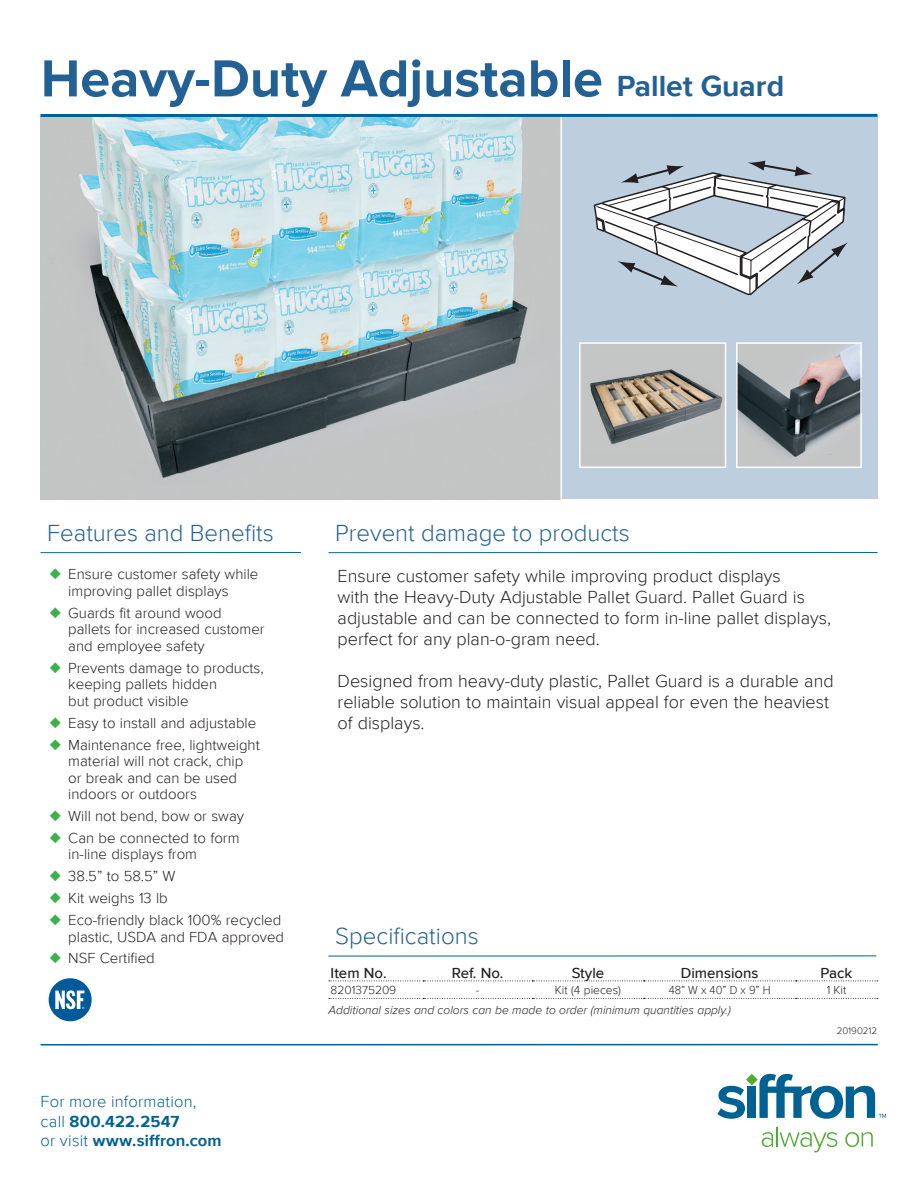
<style>
.page{position:relative;width:918px;height:1188px;background:#fff}
.page>*{position:absolute;margin:0;border:0;box-sizing:border-box;transform-origin:0 0}
.t1{font:700 54px "Proxima Nova";color:#236194}
.t2{font:300 24px "Proxima Nova";color:#236194}
.t3{font:300 18px/21px "Proxima Nova";color:#231f20}
.t4{font:300 16.5px/19.8px "Proxima Nova";letter-spacing:.01em;color:#006193}
.t5{font:700 16.5px "Proxima Nova";letter-spacing:.01em;color:#006193}
.t6{font:300 15px/16.5px "Proxima Nova";color:#231f20}
.t7{font:500 15px "Proxima Nova";color:#231f20}
.t8{font:italic 300 12px "Proxima Nova";color:#231f20}
.t9{font:300 12px "Proxima Nova";color:#231f20}
.t10{font:300 12px "Proxima Nova";color:#231f20;scale:.93 1}
.t11{font:300 9.75px "Proxima Nova";color:#231f20}
.s1{font-size:30px}
.s2{color:#3eb049}
.s3{font-weight:700}
.s4{font-weight:300}
</style>
<div class="page">
<div style="left:561px;top:117px;width:317px;height:382px;background:#bdcfdf"></div>
<img style="left:40px;top:117px;width:521px;height:382px">
<hr style="left:41px;top:552px;width:260px;height:1px;background:#006193">
<hr style="left:329px;top:552px;width:548px;height:1px;background:#006193">
<hr style="left:329px;top:956px;width:547px;height:1px;background:#006193">
<hr style="left:40px;top:1044px;width:838px;height:1px;background:#006193">
<svg style="left:762px;top:1127px;width:75px;height:25px"></svg>
<svg style="left:845px;top:1132px;width:28px;height:15px"></svg>
<svg style="left:717px;top:1074px;width:169px;height:45px"></svg>
<hr style="left:561px;top:117px;width:1px;height:387px;background:#fff">
<hr style="left:41px;top:114px;width:837px;height:3px;background:#006193">
<svg style="left:329px;top:981px;width:549px;height:1px"></svg>
<svg style="left:329px;top:998px;width:549px;height:1px"></svg>
<img style="left:582px;top:345px;width:141px;height:120px">
<div style="left:579px;top:342px;width:147px;height:126px;border:2px solid #fff"></div>
<img style="left:739px;top:345px;width:120px;height:120px">
<div style="left:736px;top:342px;width:126px;height:126px;border:2px solid #fff"></div>
<svg style="left:594px;top:161px;width:254px;height:134px"></svg>
<div style="left:49px;top:978px;width:43px;height:43px;background:#00599b;border-radius:50%"></div>
<svg style="left:55px;top:990px;width:29px;height:19px"></svg>
<p class="t1" style="left:41px;top:47px;width:745px">Heavy-Duty Adjustable <span class="s1">Pallet Guard</span></p>
<p class="t2" style="left:47px;top:519px;width:228px">Features and Benefits</p>
<p class="t2" style="left:335px;top:519px;width:296px">Prevent damage to products</p>
<p class="t6" style="left:68px;top:567px;width:192px;text-indent:-19px"><span class="s2">◆</span> Ensure customer safety while improving pallet displays</p>
<p class="t6" style="left:68px;top:605px;width:198px;text-indent:-19px"><span class="s2">◆</span> Guards fit around wood pallets for increased customer and employee safety</p>
<p class="t6" style="left:68px;top:660px;width:197px;text-indent:-19px"><span class="s2">◆</span> Prevents damage to products, keeping pallets hidden<br>but product visible</p>
<p class="t6" style="left:49px;top:715px;width:208px"><span class="s2">◆</span> Easy to install and adjustable</p>
<p class="t6" style="left:68px;top:737px;width:193px;text-indent:-19px"><span class="s2">◆</span> Maintenance free, lightweight material will not crack, chip or break and can be used indoors or outdoors</p>
<p class="t6" style="left:49px;top:808px;width:196px"><span class="s2">◆</span> Will not bend, bow or sway</p>
<p class="t6" style="left:68px;top:830px;width:173px;text-indent:-19px"><span class="s2">◆</span> Can be connected to form in-line displays from</p>
<p class="t6" style="left:49px;top:868px;width:128px"><span class="s2">◆</span> 38.5” to 58.5” W</p>
<p class="t6" style="left:49px;top:890px;width:120px"><span class="s2">◆</span> Kit weighs 13 lb</p>
<p class="t6" style="left:49px;top:912px;width:236px;text-align:right"><span class="s2">◆</span> Eco-friendly black 100% recycled plastic, USDA and FDA approved</p>
<p class="t6" style="left:49px;top:951px;width:107px"><span class="s2">◆</span> NSF Certified</p>
<p class="t4" style="left:41px;top:1092px;width:158px">For more information, call <span class="s3">800.422.2547</span></p>
<p class="t5" style="left:41px;top:1131px;width:183px"><span class="s4">or visit</span> www.siffron.com</p>
<p class="t3" style="left:338px;top:566px;width:495px">Ensure customer safety while improving product displays<br>with the Heavy-Duty Adjustable Pallet Guard. Pallet Guard is adjustable and can be connected to form in-line pallet displays, perfect for any plan-o-gram need.</p>
<p class="t3" style="left:338px;top:671px;width:498px">Designed from heavy-duty plastic, Pallet Guard is a durable and reliable solution to maintain visual appeal for even the heaviest of displays.</p>
<p class="t2" style="left:335px;top:922px;width:145px">Specifications</p>
<p class="t7" style="left:331px;top:964px;width:58px">Item No.</p>
<p class="t7" style="left:452px;top:964px;width:53px">Ref. No.</p>
<p class="t7" style="left:572px;top:964px;width:34px">Style</p>
<p class="t7" style="left:681px;top:964px;width:79px">Dimensions</p>
<p class="t7" style="left:821px;top:964px;width:33px">Pack</p>
<p class="t9" style="left:331px;top:984px;width:67px">8201375209</p>
<p class="t9" style="left:476px;top:984px;width:5px">-</p>
<p class="t9" style="left:555px;top:984px;width:68px">Kit (4 pieces)</p>
<p class="t10" style="left:669px;top:984px;width:111px">48” W x 40” D x 9” H</p>
<p class="t9" style="left:827px;top:984px;width:21px">1 Kit</p>
<p class="t8" style="left:329px;top:1003px;width:404px">Additional sizes and colors can be made to order (minimum quantities apply.)</p>
<p class="t11" style="left:837px;top:1025px;width:42px">20190212</p>
</div>
